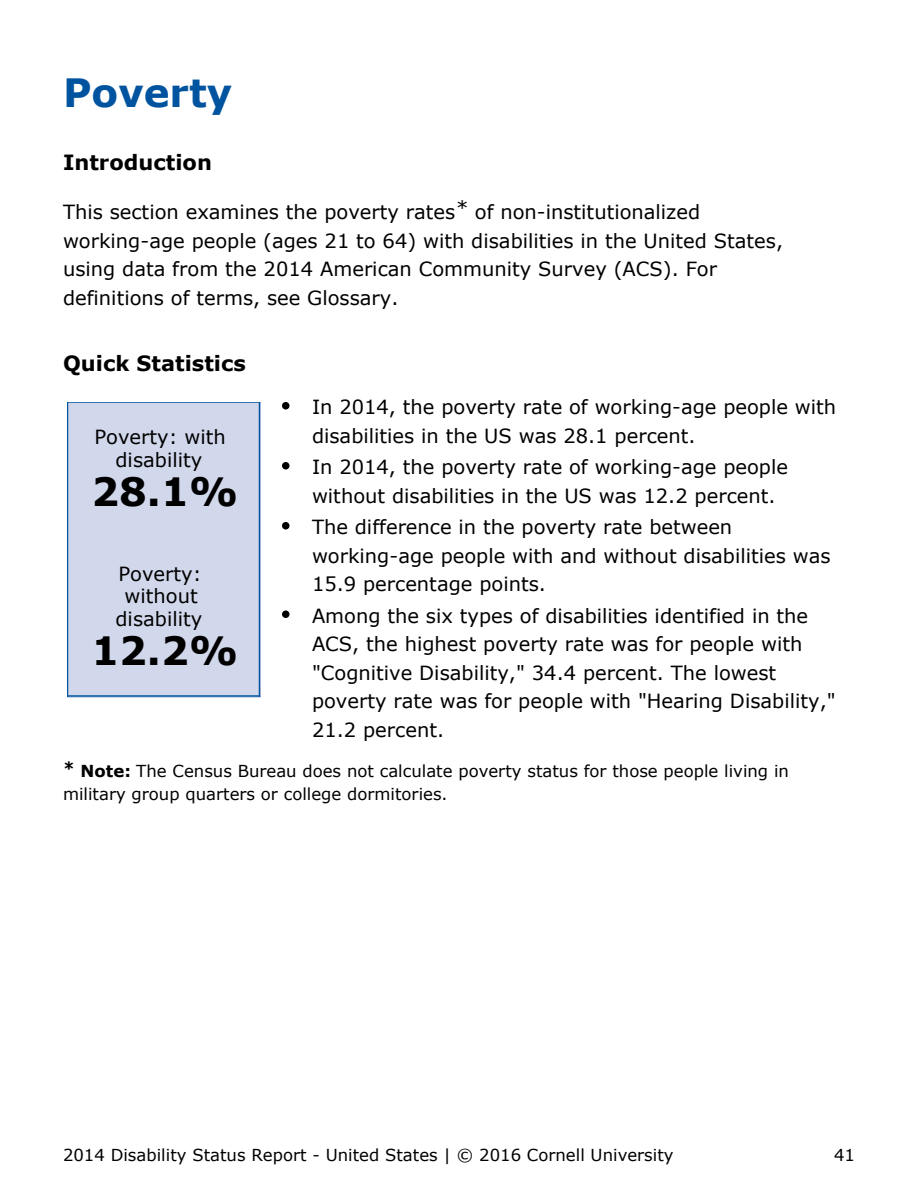
<style>
.page{position:relative;width:918px;height:1188px;background:#fff}
.page>*{position:absolute;margin:0;border:0;box-sizing:border-box;transform-origin:0 0}
.t1{font:700 39px "Verdana";color:#000}
.t2{font:700 39px "Verdana";color:#00549f}
.t3{font:700 21px "Verdana";color:#000}
.t4{font:19.5px/28.5px "Verdana";color:#000}
.t5{font:16.5px/22.5px "Verdana";color:#000}
.s1{font-weight:700}
</style>
<div class="page">
<div style="left:68px;top:402px;width:193px;height:296px;background:#d2d8ec"></div>
<hr style="left:68px;top:402px;width:192px;height:1px;background:#00549f">
<hr style="left:68px;top:695px;width:192px;height:2px;background:#00549f">
<hr style="left:68px;top:402px;width:1px;height:294px;background:#00549f">
<hr style="left:259px;top:402px;width:1px;height:294px;background:#00549f">
<div style="left:282px;top:402px;width:8px;height:8px;background:#000;border-radius:50%"></div>
<div style="left:282px;top:462px;width:8px;height:8px;background:#000;border-radius:50%"></div>
<div style="left:282px;top:522px;width:8px;height:8px;background:#000;border-radius:50%"></div>
<div style="left:282px;top:610px;width:8px;height:8px;background:#000;border-radius:50%"></div>
<h1 class="t2" style="left:63px;top:77px;width:171px">Poverty</h1>
<p class="t3" style="left:63px;top:153px;width:150px">Introduction</p>
<p class="t4" style="left:63px;top:199px;width:722px">This section examines the poverty rates* of non-institutionalized working-age people (ages 21 to 64) with disabilities in the United States, using data from the 2014 American Community Survey (ACS). For definitions of terms, see Glossary.</p>
<p class="t3" style="left:63px;top:354px;width:184px">Quick Statistics</p>
<p class="t4" style="left:312px;top:394px;width:526px">In 2014, the poverty rate of working-age people with disabilities in the US was 28.1 percent.</p>
<p class="t4" style="left:312px;top:454px;width:478px">In 2014, the poverty rate of working-age people without disabilities in the US was 12.2 percent.</p>
<p class="t4" style="left:312px;top:514px;width:520px">The difference in the poverty rate between working-age people with and without disabilities was<br>15.9 percentage points.</p>
<p class="t4" style="left:312px;top:603px;width:525px">Among the six types of disabilities identified in the ACS, the highest poverty rate was for people with "Cognitive Disability," 34.4 percent. The lowest poverty rate was for people with "Hearing Disability," 21.2 percent.</p>
<p class="t5" style="left:63px;top:761px;width:728px"><sup>*</sup> <span class="s1">Note:</span> The Census Bureau does not calculate poverty status for those people living in military group quarters or college dormitories.</p>
<p class="t4" style="left:94px;top:427px;width:133px;line-height:22.5px;text-align:center">Poverty: with disability</p>
<h1 class="t1" style="left:92px;top:476px;width:148px">28.1%</h1>
<p class="t4" style="left:116px;top:564px;width:88px;line-height:22.5px;text-align:center">Poverty: without disability</p>
<h1 class="t1" style="left:92px;top:635px;width:148px">12.2%</h1>
<p class="t5" style="left:63px;top:1145px;width:612px">2014 Disability Status Report - United States | © 2016 Cornell University</p>
<p class="t5" style="left:834px;top:1145px;width:22px">41</p>
</div>
